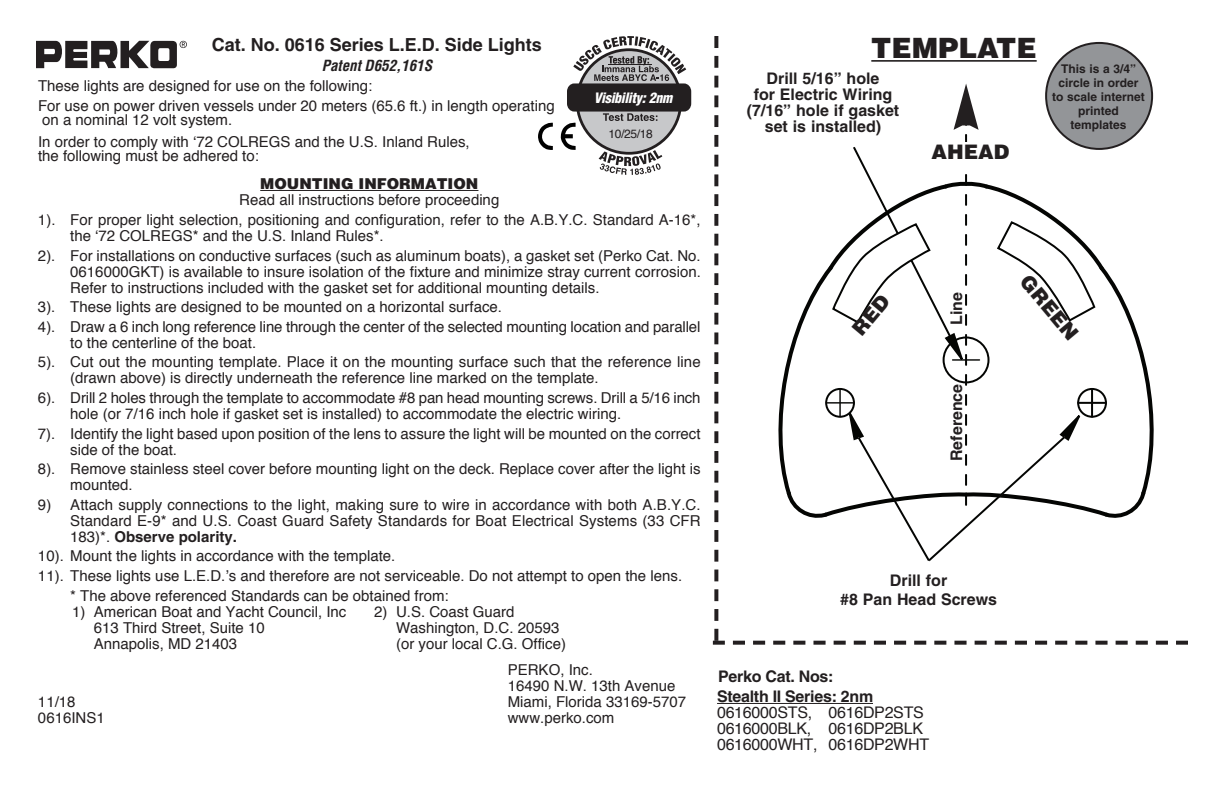
<style>
.page{position:relative;width:1224px;height:792px;background:#fff}
.page>*{position:absolute;margin:0;border:0;box-sizing:border-box;transform-origin:0 0}
.t1{font:900 28px "Helvetica";color:#231f20}
.t2{font:900 20px "Helvetica";color:#231f20}
.t3{font:700 18px "Helvetica";color:#231f20}
.t4{font:700 16px/16px "Helvetica";color:#231f20;text-align:center}
.t5{font:16px/16px "Helvetica";letter-spacing:-.015em;color:#231f20}
.t6{font:15px/19.6px "Helvetica";color:#231f20}
.t7{font:900 15px "Helvetica";color:#231f20}
.t8{font:italic 700 condensed 15px "Helvetica";color:#231f20}
.t9{font:italic 900 condensed 14px "Helvetica";color:#fff}
.t10{font:700 12px/14px "Helvetica";color:#231f20;text-align:center}
.t11{font:12px "Helvetica";color:#231f20}
.s1{font-weight:700}
</style>
<div class="page">
<hr style="left:260px;top:190px;width:218px;height:1px;background:#231f20">
<svg style="left:36px;top:41px;width:151px;height:27px"></svg>
<svg style="left:538px;top:122px;width:15px;height:28px"></svg>
<svg style="left:561px;top:122px;width:15px;height:28px"></svg>
<svg style="left:714px;top:55px;width:4px;height:574px"></svg>
<svg style="left:714px;top:36px;width:4px;height:12px"></svg>
<svg style="left:714px;top:629px;width:4px;height:12px"></svg>
<svg style="left:732px;top:641px;width:436px;height:4px"></svg>
<svg style="left:713px;top:641px;width:12px;height:4px"></svg>
<svg style="left:1176px;top:641px;width:12px;height:4px"></svg>
<hr style="left:717px;top:703px;width:156px;height:1px;background:#231f20">
<div style="left:577px;top:50px;width:104px;height:103px;background:#c7c8ca;border-radius:50%"></div>
<div style="left:568px;top:85px;width:122px;height:25px;background:#231f20;border-radius:6px"></div>
<div style="left:567px;top:83px;width:124px;height:29px;border:3px solid #231f20;border-radius:6px"></div>
<svg style="left:603px;top:113px;width:54px;height:8px"></svg>
<svg style="left:573px;top:36px;width:113px;height:45px"></svg>
<svg style="left:599px;top:150px;width:63px;height:25px"></svg>
<svg style="left:778px;top:42px;width:376px;height:520px"></svg>
<p class="t3" style="left:212px;top:38px;width:332px">Cat. No. 0616 Series L.E.D. Side Lights</p>
<p class="t8" style="left:322px;top:60px;width:115px">PatentD652,161S</p>
<p class="t6" style="left:38px;top:77px;width:518px">These lights are designed for use on the following:<br>For use on power driven vessels under 20 meters (65.6 ft.) in length operating</p>
<p class="t6" style="left:38px;top:110px;width:433px;line-height:22px">on a nominal 12 volt system.<br>In order to comply with ʻ72 COLREGS and the U.S. Inland Rules,</p>
<p class="t6" style="left:38px;top:147px;width:222px">the following must be adhered to:</p>
<p class="t7" style="left:260px;top:178px;width:220px">MOUNTING INFORMATION</p>
<p class="t6" style="left:38px;top:191px;width:664px;text-align:center">Read all instructions before proceeding<br>1). For proper light selection, positioning and configuration, refer to the A.B.Y.C. Standard A-16*,</p>
<p class="t6" style="left:38px;top:227px;width:664px;text-indent:32px">the ʻ72 COLREGS* and the U.S. Inland Rules*.<br>2). For installations on conductive surfaces (such as aluminum boats), a gasket set (Perko Cat. No.</p>
<p class="t6" style="left:70px;top:264px;width:632px;line-height:16px">0616000GKT) is available to insure isolation of the fixture and minimize stray current corrosion.<br>Refer to instructions included with the gasket set for additional mounting details.</p>
<p class="t6" style="left:38px;top:298px;width:664px">3). These lights are designed to be mounted on a horizontal surface.<br>4). Draw a 6 inch long reference line through the center of the selected mounting location and parallel</p>
<p class="t6" style="left:38px;top:334px;width:664px;text-indent:32px">to the centerline of the boat.<br>5). Cut out the mounting template. Place it on the mounting surface such that the reference line</p>
<p class="t6" style="left:38px;top:369px;width:664px;text-indent:32px">(drawn above) is directly underneath the reference line marked on the template.<br>6). Drill 2 holes through the template to accommodate #8 pan head mounting screws. Drill a 5/16 inch</p>
<p class="t6" style="left:38px;top:405px;width:664px;text-indent:32px">hole (or 7/16 inch hole if gasket set is installed) to accommodate the electric wiring.<br>7). Identify the light based upon position of the lens to assure the light will be mounted on the correct</p>
<p class="t6" style="left:38px;top:441px;width:664px;text-indent:32px">side of the boat.<br>8). Remove stainless steel cover before mounting light on the deck. Replace cover after the light is</p>
<p class="t6" style="left:70px;top:476px;width:64px">mounted.</p>
<p class="t6" style="left:70px;top:498px;width:632px;line-height:16px;text-align:justify;text-indent:-32px">9) Attach supply connections to the light, making sure to wire in accordance with both A.B.Y.C.<br>Standard E-9* and U.S. Coast Guard Safety Standards for Boat Electrical Systems (33 CFR 183)*. <span class="s1">Observe polarity.</span></p>
<p class="t6" style="left:38px;top:547px;width:359px">10). Mount the lights in accordance with the template.</p>
<p class="t6" style="left:38px;top:567px;width:646px">11). These lights use L.E.D.ʼs and therefore are not serviceable. Do not attempt to open the lens.</p>
<p class="t6" style="left:70px;top:587px;width:380px">* The above referenced Standards can be obtained from:</p>
<p class="t6" style="left:72px;top:603px;width:276px">1) American Boat and Yacht Council, Inc</p>
<p class="t6" style="left:374px;top:603px;width:142px">2) U.S. Coast Guard</p>
<p class="t6" style="left:94px;top:619px;width:172px">613 Third Street, Suite 10</p>
<p class="t6" style="left:396px;top:619px;width:165px">Washington, D.C. 20593</p>
<p class="t6" style="left:94px;top:635px;width:145px">Annapolis, MD 21403</p>
<p class="t6" style="left:508px;top:631px;width:87px;line-height:26px;text-indent:-112px">(or your local C.G. Office)<br>PERKO, Inc.</p>
<p class="t6" style="left:508px;top:677px;width:169px">16490 N.W. 13th Avenue</p>
<p class="t6" style="left:38px;top:693px;width:39px">11/18</p>
<p class="t6" style="left:508px;top:693px;width:180px">Miami, Florida 33169-5707</p>
<p class="t6" style="left:38px;top:709px;width:68px">0616INS1</p>
<p class="t6" style="left:508px;top:709px;width:108px">www.perko.com</p>
<p class="t9" style="left:594px;top:92px;width:83px">Visibility:2nm</p>
<p class="t11" style="left:609px;top:129px;width:46px">10/25/18</p>
<h1 class="t1" style="left:871px;top:38px;width:167px">TEMPLATE</h1>
<p class="t4" style="left:747px;top:72px;width:154px">Drill 5/16” hole<br>for Electric Wiring (7/16” hole if gasket set is installed)</p>
<h2 class="t2" style="left:932px;top:144px;width:79px">AHEAD</h2>
<p class="t10" style="left:1052px;top:63px;width:94px">This is a 3/4” circle in order to scale internet printed templates</p>
<p class="t4" style="left:950px;top:325px;width:34px;rotate:-90deg">Line</p>
<p class="t4" style="left:950px;top:461px;width:79px;rotate:-90deg">Reference</p>
<h2 class="t2" style="left:1030px;top:273px;width:79px;rotate:50deg">GREEN</h2>
<p class="t4" style="left:840px;top:573px;width:158px;line-height:19.2px">Drill for<br>#8 Pan Head Screws</p>
<p class="t4" style="left:718px;top:670px;width:117px">Perko Cat. Nos:</p>
<p class="t4" style="left:717px;top:690px;width:158px">Stealth II Series: 2nm</p>
<p class="t5" style="left:717px;top:705px;width:214px">0616000STS, 0616DP2STS<br>0616000BLK, 0616DP2BLK<br>0616000WHT, 0616DP2WHT</p>
</div>
